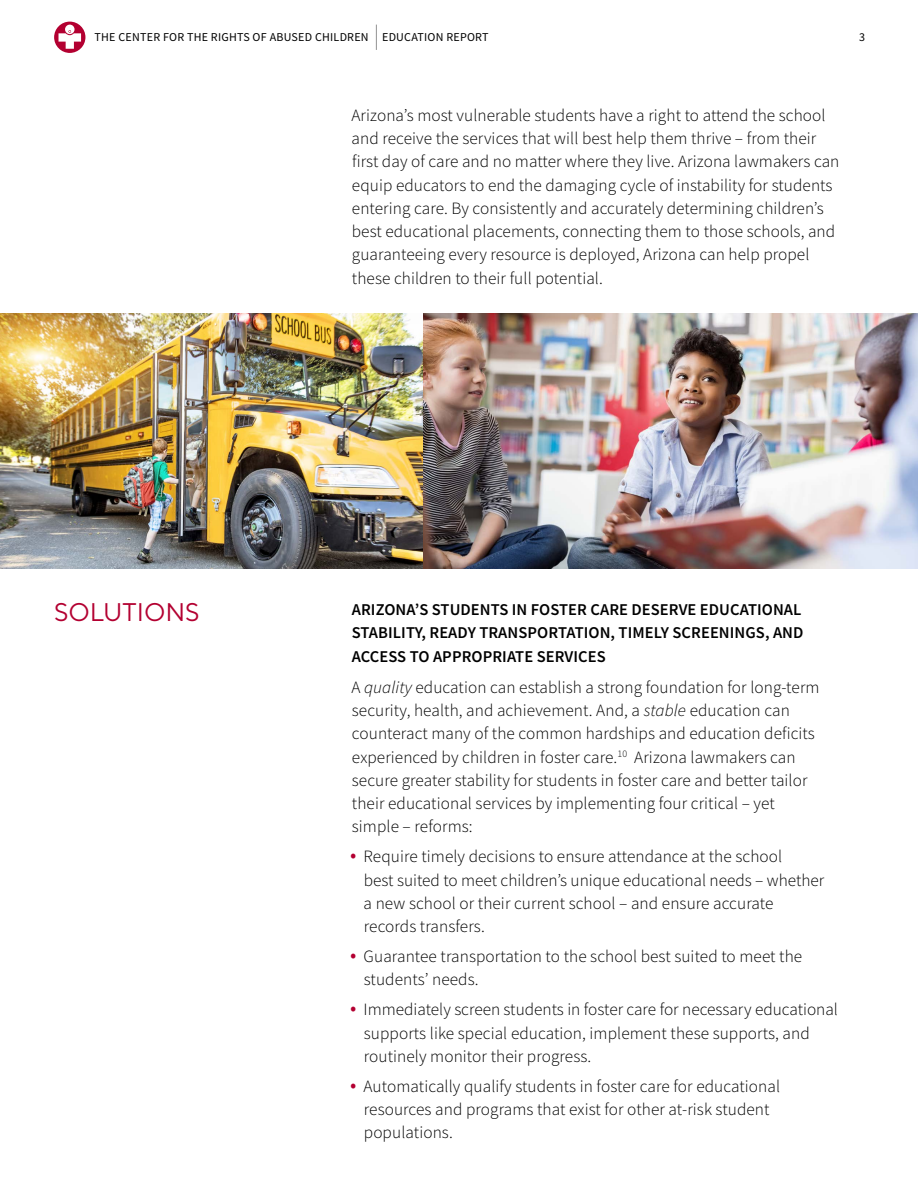
<style>
.page{position:relative;width:918px;height:1188px;background:#fff}
.page>*{position:absolute;margin:0;border:0;box-sizing:border-box;transform-origin:0 0}
.t1{font:25.5px "TT Norms";color:#b30031}
.t2{font:300 17.25px/23.2px "Source Sans Pro";letter-spacing:.005em;color:#000}
.t3{font:600 16.5px/23.2px "Source Sans Pro";letter-spacing:.005em;color:#000}
.t4{font:12px "Source Sans Pro";letter-spacing:.02em;color:#000}
.s1{font-style:italic}
.s2{font-size:22.5px;color:#b30031}
</style>
<div class="page">
<svg style="left:54px;top:22px;width:31px;height:31px"></svg>
<svg style="left:59px;top:25px;width:22px;height:24px"></svg>
<svg style="left:376px;top:25px;width:1px;height:25px"></svg>
<img style="left:0;top:314px;width:918px;height:254px">
<p class="t4" style="left:95px;top:30px;width:396px">THE CENTER FOR THE RIGHTS OF ABUSED CHILDREN EDUCATION REPORT</p>
<p class="t4" style="left:859px;top:30px;width:7px">3</p>
<h1 class="t1" style="left:54px;top:597px;width:147px">SOLUTIONS</h1>
<p class="t2" style="left:351px;top:104px;width:490px">Arizona’s most vulnerable students have a right to attend the school and receive the services that will best help them thrive – from their first day of care and no matter where they live. Arizona lawmakers can equip educators to end the damaging cycle of instability for students entering care. By consistently and accurately determining children’s best educational placements, connecting them to those schools, and guaranteeing every resource is deployed, Arizona can help propel these children to their full potential.</p>
<p class="t3" style="left:352px;top:598px;width:453px">ARIZONA’S STUDENTS IN FOSTER CARE DESERVE EDUCATIONAL<br>STABILITY, READY TRANSPORTATION, TIMELY SCREENINGS, AND<br>ACCESS TO APPROPRIATE SERVICES</p>
<p class="t2" style="left:351px;top:676px;width:470px">A <span class="s1">quality</span> education can establish a strong foundation for long-term security, health, and achievement. And, a <span class="s1">stable</span> education can counteract many of the common hardships and education deficits experienced by children in foster care.<sup>10</sup> Arizona lawmakers can secure greater stability for students in foster care and better tailor their educational services by implementing four critical – yet simple – reforms:</p>
<p class="t2" style="left:364px;top:845px;width:462px;text-indent:-13px"><span class="s2">•</span> Require timely decisions to ensure attendance at the school<br>best suited to meet children’s unique educational needs – whether a new school or their current school – and ensure accurate records transfers.</p>
<p class="t2" style="left:364px;top:945px;width:440px;text-indent:-14px"><span class="s2">•</span> Guarantee transportation to the school best suited to meet the students’ needs.</p>
<p class="t2" style="left:364px;top:998px;width:476px;text-indent:-14px"><span class="s2">•</span> Immediately screen students in foster care for necessary educational supports like special education, implement these supports, and routinely monitor their progress.</p>
<p class="t2" style="left:364px;top:1075px;width:418px;text-indent:-14px"><span class="s2">•</span> Automatically qualify students in foster care for educational resources and programs that exist for other at-risk student populations.</p>
</div>
